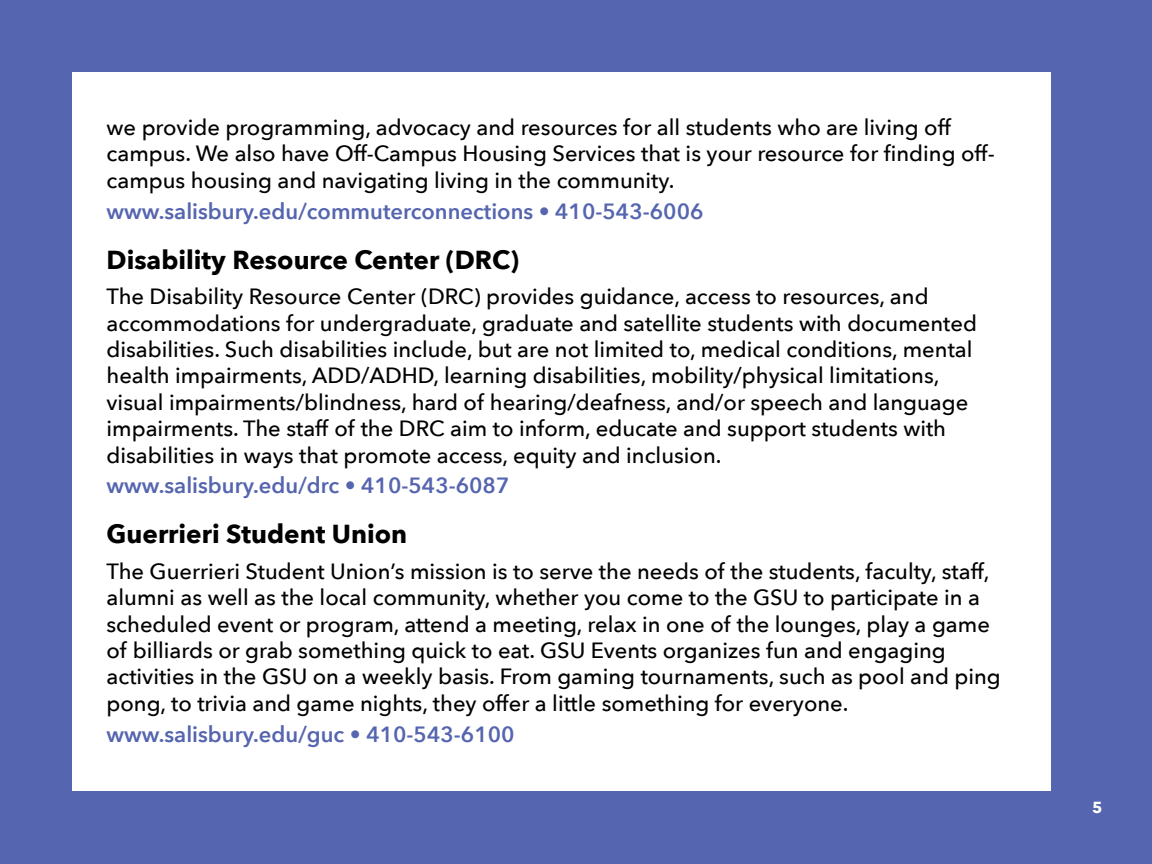
<style>
.page{position:relative;width:1152px;height:864px;background:#5565af}
.page>*{position:absolute;margin:0;border:0;box-sizing:border-box;transform-origin:0 0}
.t1{font:700 26px "Avenir Next";color:#000}
.t2{font:500 22px/26.4px "Avenir Next";color:#000}
.t3{font:600 22px "Avenir Next";color:#5565af}
.t4{font:700 16px "Avenir Next";color:#fff}
</style>
<div class="page">
<div style="left:72px;top:72px;width:979px;height:719px;background:#fff"></div>
<p class="t2" style="left:107px;top:113px;width:846px">we provide programming, advocacy and resources for all students who are living off</p>
<p class="t2" style="left:107px;top:140px;width:890px">campus. We also have Off-Campus Housing Services that is your resource for finding off-</p>
<p class="t2" style="left:107px;top:166px;width:570px">campus housing and navigating living in the community.</p>
<p class="t3" style="left:107px;top:192px;width:598px">www.salisbury.edu/commuterconnections • 410-543-6006</p>
<p class="t1" style="left:107px;top:237px;width:414px">Disability Resource Center (DRC)</p>
<p class="t2" style="left:107px;top:283px;width:824px">The Disability Resource Center (DRC) provides guidance, access to resources, and</p>
<p class="t2" style="left:107px;top:309px;width:872px">accommodations for undergraduate, graduate and satellite students with documented disabilities. Such disabilities include, but are not limited to, medical conditions, mental</p>
<p class="t2" style="left:107px;top:362px;width:834px">health impairments, ADD/ADHD, learning disabilities, mobility/physical limitations,</p>
<p class="t2" style="left:107px;top:388px;width:863px">visual impairments/blindness, hard of hearing/deafness, and/or speech and language</p>
<p class="t2" style="left:107px;top:415px;width:841px">impairments. The staff of the DRC aim to inform, educate and support students with</p>
<p class="t2" style="left:107px;top:441px;width:617px">disabilities in ways that promote access, equity and inclusion.</p>
<p class="t3" style="left:107px;top:467px;width:404px">www.salisbury.edu/drc • 410-543-6087</p>
<p class="t1" style="left:107px;top:512px;width:302px">Guerrieri Student Union</p>
<p class="t2" style="left:107px;top:557px;width:896px">The Guerrieri Student Union’s mission is to serve the needs of the students, faculty, staff, alumni as well as the local community, whether you come to the GSU to participate in a scheduled event or program, attend a meeting, relax in one of the lounges, play a game of billiards or grab something quick to eat. GSU Events organizes fun and engaging activities in the GSU on a weekly basis. From gaming tournaments, such as pool and ping pong, to trivia and game nights, they offer a little something for everyone.</p>
<p class="t3" style="left:107px;top:715px;width:410px">www.salisbury.edu/guc • 410-543-6100</p>
<p class="t4" style="left:1092px;top:794px;width:12px">5</p>
</div>
